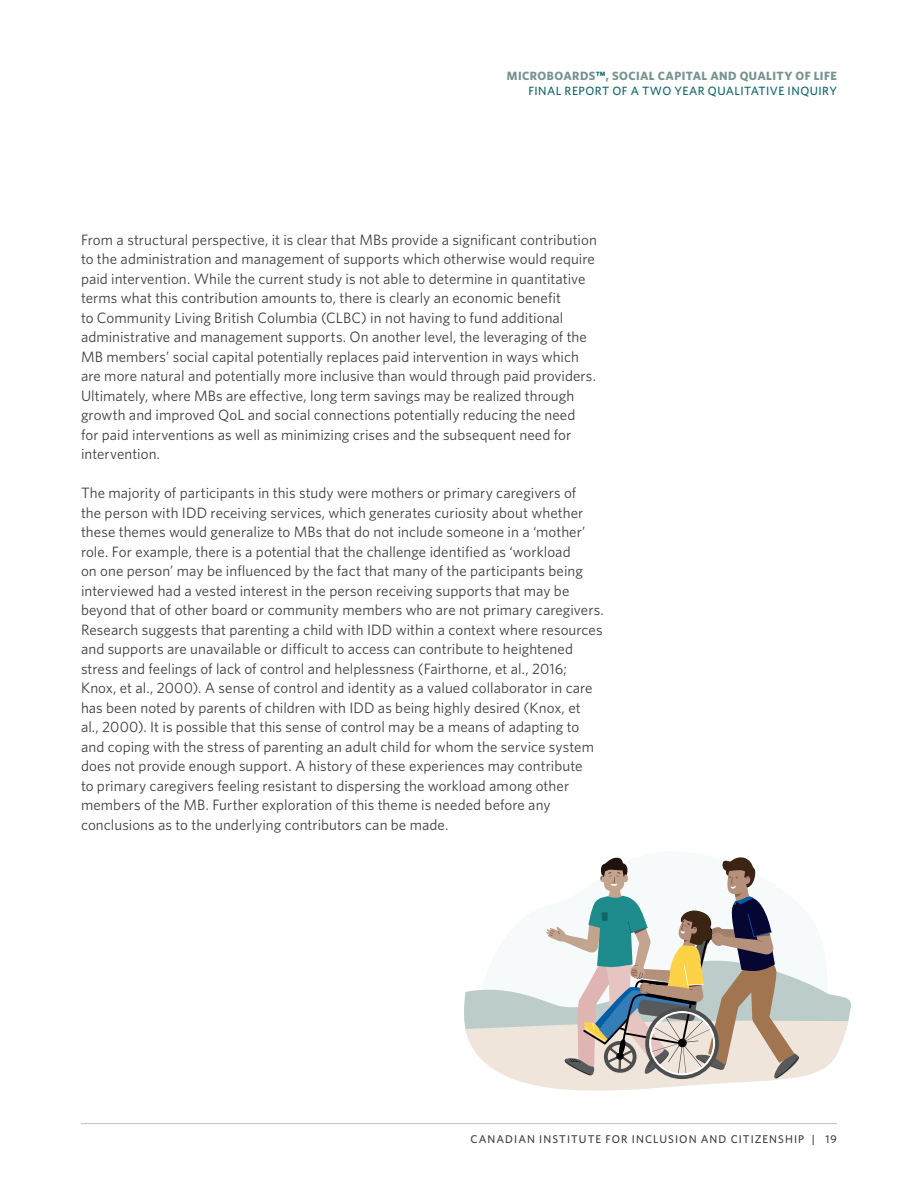
<style>
.page{position:relative;width:918px;height:1188px;background:#fff}
.page>*{position:absolute;margin:0;border:0;box-sizing:border-box;transform-origin:0 0}
.body{font:15px/19.5px "Whitney";letter-spacing:.005em;color:#3e3e3f}
.t1{font:700 12px/15px "Whitney";letter-spacing:.035em;color:#75948f;text-align:right}
.t2{font:500 11.25px "Whitney";letter-spacing:.095em;color:#3e3e3f}
.s1{color:#10666a}
.s2{font-weight:500;color:#10666a}
</style>
<div class="page">
<hr style="left:81px;top:1123px;width:756px;height:1px;background:#b9c8d5">
<svg style="left:464px;top:857px;width:387px;height:234px"></svg>
<p class="t1" style="left:507px;top:68px;width:332px">MICROBOARDS<span class="s1">™</span>, SOCIAL CAPITAL AND QUALITY OF LIFE<br><span class="s2">FINAL REPORT OF A TWO YEAR QUALITATIVE INQUIRY</span></p>
<p class="body" style="left:81px;top:229px;width:517px">From a structural perspective, it is clear that MBs provide a significant contribution to the administration and management of supports which otherwise would require paid intervention. While the current study is not able to determine in quantitative terms what this contribution amounts to, there is clearly an economic benefit<br>to Community Living British Columbia (CLBC) in not having to fund additional administrative and management supports. On another level, the leveraging of the MB members’ social capital potentially replaces paid intervention in ways which are more natural and potentially more inclusive than would through paid providers.<br>Ultimately, where MBs are effective, long term savings may be realized through growth and improved QoL and social connections potentially reducing the need<br>for paid interventions as well as minimizing crises and the subsequent need for intervention.</p>
<p class="body" style="left:81px;top:483px;width:524px">The majority of participants in this study were mothers or primary caregivers of<br>the person with IDD receiving services, which generates curiosity about whether these themes would generalize to MBs that do not include someone in a ‘mother’ role. For example, there is a potential that the challenge identified as ‘workload<br>on one person’ may be influenced by the fact that many of the participants being interviewed had a vested interest in the person receiving supports that may be beyond that of other board or community members who are not primary caregivers.<br>Research suggests that parenting a child with IDD within a context where resources and supports are unavailable or difficult to access can contribute to heightened stress and feelings of lack of control and helplessness (Fairthorne, et al., 2016; Knox, et al., 2000). A sense of control and identity as a valued collaborator in care has been noted by parents of children with IDD as being highly desired (Knox, et<br>al., 2000). It is possible that this sense of control may be a means of adapting to and coping with the stress of parenting an adult child for whom the service system does not provide enough support. A history of these experiences may contribute<br>to primary caregivers feeling resistant to dispersing the workload among other members of the MB. Further exploration of this theme is needed before any conclusions as to the underlying contributors can be made.</p>
<p class="t2" style="left:470px;top:1132px;width:368px">CANADIAN INSTITUTE FOR INCLUSION AND CITIZENSHIP | 19</p>
</div>
